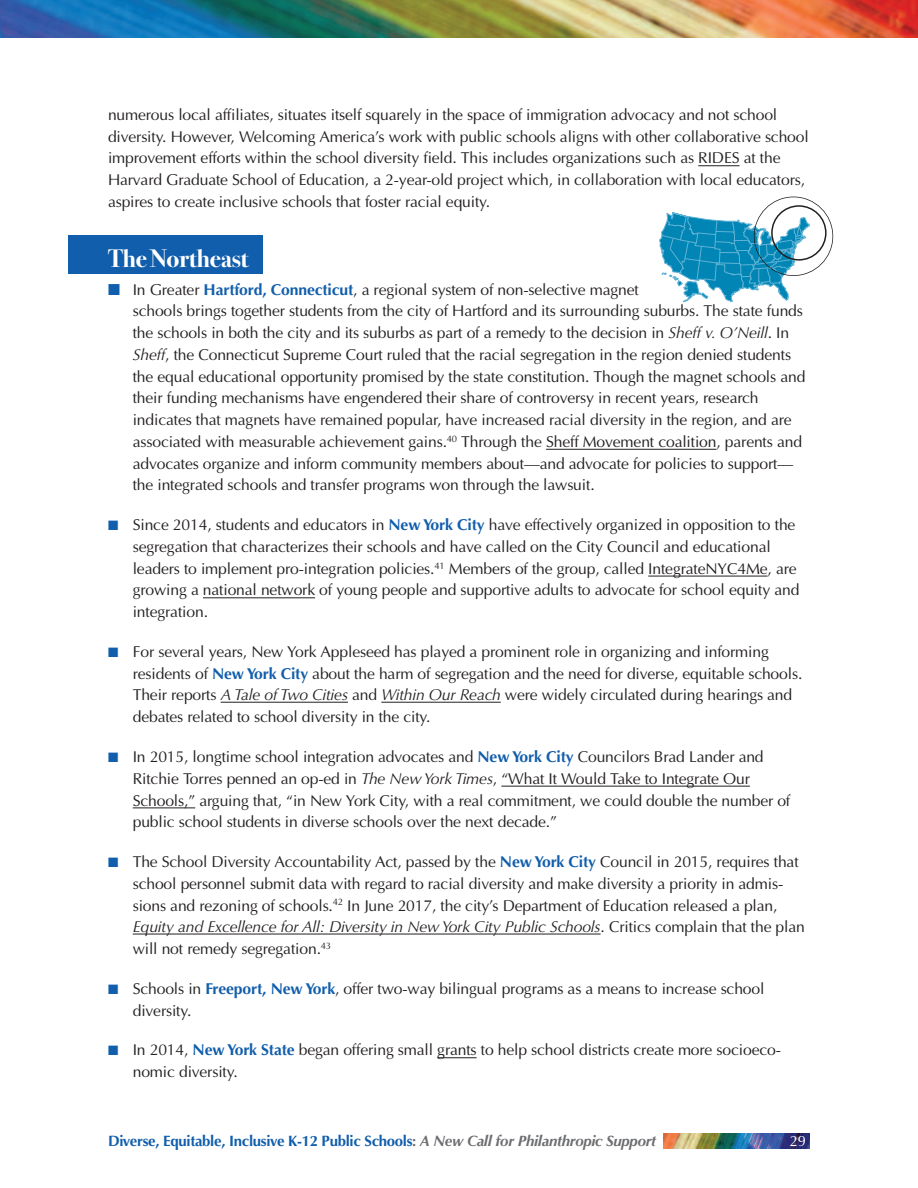
<style>
.page{position:relative;width:918px;height:1188px;background:#fff}
.page>*{position:absolute;margin:0;border:0;box-sizing:border-box;transform-origin:0 0}
.t1{font:700 25.5px "Bodoni Svty Two ITCTT";letter-spacing:-.015em;color:#fff}
.t2{font:15.75px/21.8px "Optima";letter-spacing:-.01em;color:#231f20}
.t3{font:700 15px "Optima";letter-spacing:-.02em;color:#115eac}
.t4{font:15px "Optima";color:#fff}
.s1{color:#115eac}
.s2{font-weight:700;color:#115eac}
.s3{font-style:italic}
.s4{color:#6c6d70}
.s5{font-style:italic;color:#6c6d70}
</style>
<div class="page">
<img style="left:664px;top:1133px;width:146px;height:15px">
<div style="left:68px;top:236px;width:194px;height:38px;background:#115eac"></div>
<hr style="left:698px;top:165px;width:42px;height:1px;background:#231f20">
<hr style="left:546px;top:449px;width:171px;height:1px;background:#231f20">
<hr style="left:648px;top:576px;width:120px;height:1px;background:#231f20">
<hr style="left:203px;top:598px;width:112px;height:1px;background:#231f20">
<hr style="left:221px;top:702px;width:127px;height:1px;background:#231f20">
<hr style="left:381px;top:702px;width:120px;height:1px;background:#231f20">
<hr style="left:501px;top:786px;width:249px;height:1px;background:#231f20">
<hr style="left:133px;top:808px;width:62px;height:1px;background:#231f20">
<hr style="left:133px;top:934px;width:468px;height:1px;background:#231f20">
<hr style="left:437px;top:1057px;width:40px;height:1px;background:#231f20">
<img style="left:0;top:0;width:918px;height:38px">
<svg style="left:659px;top:205px;width:168px;height:97px"></svg>
<div style="left:754px;top:197px;width:79px;height:79px;border:2px solid #231f20;border-radius:50%"></div>
<p class="t2" style="left:108px;top:104px;width:702px">numerous local affiliates, situates itself squarely in the space of immigration advocacy and not school diversity. However, Welcoming America’s work with public schools aligns with other collaborative school improvement efforts within the school diversity field. This includes organizations such as RIDES at the Harvard Graduate School of Education, a 2-year-old project which, in collaboration with local educators, aspires to create inclusive schools that foster racial equity.</p>
<h1 class="t1" style="left:108px;top:237px;width:142px">TheNortheast</h1>
<p class="t2" style="left:133px;top:278px;width:674px;text-indent:-25px"><span class="s1">■</span> In Greater <span class="s2">Hartford, Connecticut</span>, a regional system of non-selective magnet<br>schools brings together students from the city of Hartford and its surrounding suburbs. The state funds the schools in both the city and its suburbs as part of a remedy to the decision in <span class="s3">Sheff v. O’Neill</span>. In <span class="s3">Sheff</span>, the Connecticut Supreme Court ruled that the racial segregation in the region denied students the equal educational opportunity promised by the state constitution. Though the magnet schools and their funding mechanisms have engendered their share of controversy in recent years, research indicates that magnets have remained popular, have increased racial diversity in the region, and are associated with measurable achievement gains.<sup>40</sup> Through the Sheff Movement coalition, parents and advocates organize and inform community members about—and advocate for policies to support— the integrated schools and transfer programs won through the lawsuit.</p>
<p class="t2" style="left:133px;top:514px;width:668px;text-indent:-25px"><span class="s1">■</span> Since 2014, students and educators in <span class="s2">New York City</span> have effectively organized in opposition to the segregation that characterizes their schools and have called on the City Council and educational leaders to implement pro-integration policies.<sup>41</sup> Members of the group, called IntegrateNYC4Me, are growing a national network of young people and supportive adults to advocate for school equity and integration.</p>
<p class="t2" style="left:133px;top:641px;width:671px;text-indent:-25px"><span class="s1">■</span> For several years, New York Appleseed has played a prominent role in organizing and informing residents of <span class="s2">New York City</span> about the harm of segregation and the need for diverse, equitable schools.<br>Their reports <span class="s3">A Tale of Two Cities</span> and <span class="s3">Within Our Reach</span> were widely circulated during hearings and debates related to school diversity in the city.</p>
<p class="t2" style="left:133px;top:746px;width:659px;text-indent:-25px"><span class="s1">■</span> In 2015, longtime school integration advocates and <span class="s2">New York City</span> Councilors Brad Lander and Ritchie Torres penned an op-ed in <span class="s3">The New York Times</span>, “What It Would Take to Integrate Our Schools,” arguing that, “in New York City, with a real commitment, we could double the number of public school students in diverse schools over the next decade.”</p>
<p class="t2" style="left:133px;top:851px;width:674px;text-indent:-25px"><span class="s1">■</span> The School Diversity Accountability Act, passed by the <span class="s2">New York City</span> Council in 2015, requires that school personnel submit data with regard to racial diversity and make diversity a priority in admis&shy;sions and rezoning of schools.<sup>42</sup> In June 2017, the city’s Department of Education released a plan, <span class="s3">Equity and Excellence for All: Diversity in New York City Public Schools</span>. Critics complain that the plan will not remedy segregation.<sup>43</sup></p>
<p class="t2" style="left:133px;top:978px;width:633px;text-indent:-25px"><span class="s1">■</span> Schools in <span class="s2">Freeport, New York</span>, offer two-way bilingual programs as a means to increase school diversity.</p>
<p class="t2" style="left:133px;top:1039px;width:650px;text-indent:-25px"><span class="s1">■</span> In 2014, <span class="s2">New York State</span> began offering small grants to help school districts create more socioeco&shy;nomic diversity.</p>
<p class="t3" style="left:108px;top:1132px;width:550px">Diverse, Equitable, Inclusive K-12 Public Schools<span class="s4">:</span> <span class="s5">A New Call for Philanthropic Support</span></p>
<p class="t4" style="left:790px;top:1132px;width:18px">29</p>
</div>
